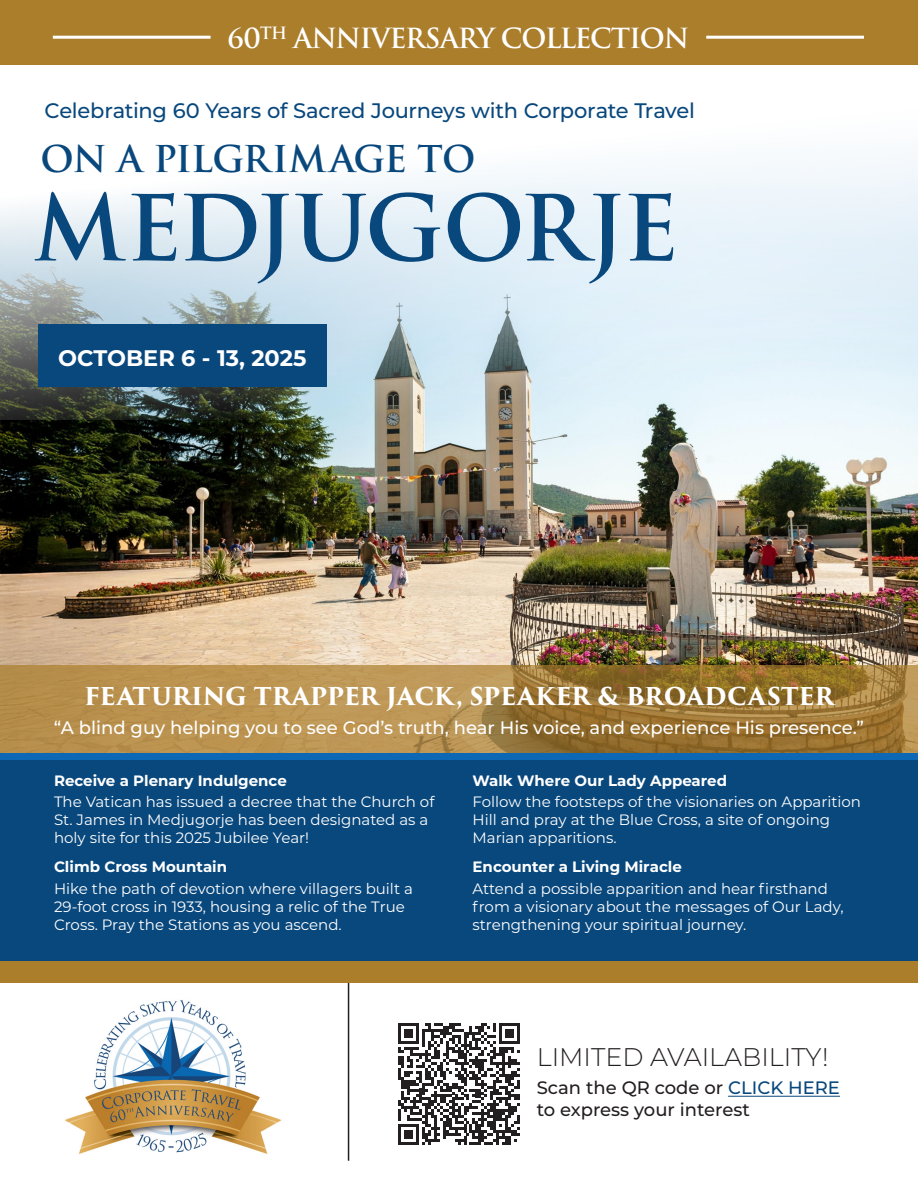
<style>
.page{position:relative;width:918px;height:1188px;background:#fff}
.page>*{position:absolute;margin:0;border:0;box-sizing:border-box;transform-origin:0 0}
.H2_-_Trajan{font:600 88.5px "Trajan Pro 3";letter-spacing:-.015em;color:#09487d}
.H2_-_Trajan-2{font:600 36px "Trajan Pro 3";letter-spacing:-.02em;color:#09487d}
.H2_-_Trajan-3{font:600 27px "Trajan Pro 3";letter-spacing:-.045em;color:#fff}
.H3_-_Montserrat{font:300 25.5px "Montserrat";color:#231f20}
.H3_-_Montserrat-2{font:700 24px "Trajan Pro 3";letter-spacing:-.005em;color:#fff}
.H2_-_Trajan-4{font:700 22.5px "Montserrat";color:#fff}
.H2_-_Trajan-5{font:500 21px "Montserrat";letter-spacing:-.015em;color:#09487d}
.H3_-_Montserrat-3{font:500 18px "Montserrat";color:#fff}
.H3_-_Montserrat-4{font:500 18px/21.6px "Montserrat";color:#231f20}
.Preview_body{font:15px/18px "Montserrat";color:#fff}
.Preview_header{font:15px/18px "Montserrat";color:#fff}
.Preview_header-2{font:700 15px "Montserrat";color:#fff}
.s1{color:#09487d}
</style>
<div class="page">
<img style="left:0;top:420px;width:918px;height:245px">
<hr style="left:348px;top:976px;width:1px;height:185px;background:#231f20">
<div style="left:0;top:890px;width:918px;height:93px;background:#ab7e2c"></div>
<svg style="left:0;top:665px;width:918px;height:88px;background:#aa8442"></svg>
<div style="left:0;top:758px;width:918px;height:202px;background:#09487d"></div>
<div style="left:0;top:753px;width:918px;height:6px;background:#0c68b4"></div>
<img style="left:65px;top:1000px;width:217px;height:154px">
<hr style="left:728px;top:1096px;width:112px;height:1px;background:#09487d">
<svg style="left:0;top:160px;width:918px;height:260px;fill:#e2f0f9"></svg>
<svg style="left:398px;top:1023px;width:122px;height:122px"></svg>
<div style="left:38px;top:324px;width:289px;height:63px;background:#09487d"></div>
<div style="left:0;top:0;width:918px;height:65px;background:#ab7e2c"></div>
<div style="left:53px;top:36px;width:158px;height:3px;border:2px solid #fff"></div>
<div style="left:706px;top:36px;width:158px;height:3px;border:2px solid #fff"></div>
<p class="H2_-_Trajan-3" style="left:227px;top:18px;width:464px">60<sup>TH</sup> ANNIVERSARY COLLECTION</p>
<p class="H2_-_Trajan-5" style="left:45px;top:96px;width:652px">Celebrating 60 Years of Sacred Journeys with Corporate Travel</p>
<p class="H2_-_Trajan-2" style="left:40px;top:133px;width:437px">ON A PILGRIMAGE TO</p>
<p class="H2_-_Trajan" style="left:33px;top:164px;width:647px">MEDJUGORJE</p>
<p class="H2_-_Trajan-4" style="left:58px;top:342px;width:250px">OCTOBER 6 - 13, 2025</p>
<p class="H3_-_Montserrat-2" style="left:84px;top:679px;width:751px">FEATURING TRAPPER JACK, SPEAKER &amp; BROADCASTER</p>
<p class="H3_-_Montserrat-3" style="left:54px;top:715px;width:812px">“A blind guy helping you to see God’s truth, hear His voice, and experience His presence.”</p>
<p class="Preview_header-2" style="left:54px;top:770px;width:234px">Receive a Plenary Indulgence</p>
<p class="Preview_body" style="left:54px;top:792px;width:382px">The Vatican has issued a decree that the Church of<br>St. James in Medjugorje has been designated as a holy site for this 2025 Jubilee Year!</p>
<p class="Preview_header-2" style="left:54px;top:856px;width:175px">Climb Cross Mountain</p>
<p class="Preview_header" style="left:54px;top:879px;width:360px">Hike the path of devotion where villagers built a<br>29-foot cross in 1933, housing a relic of the True<br>Cross. Pray the Stations as you ascend.</p>
<p class="Preview_header-2" style="left:472px;top:770px;width:256px">Walk Where Our Lady Appeared</p>
<p class="Preview_body" style="left:472px;top:792px;width:390px">Follow the footsteps of the visionaries on Apparition<br>Hill and pray at the Blue Cross, a site of ongoing<br>Marian apparitions.</p>
<p class="Preview_header-2" style="left:472px;top:856px;width:211px">Encounter a Living Miracle</p>
<p class="Preview_body" style="left:472px;top:879px;width:373px">Attend a possible apparition and hear firsthand from a visionary about the messages of Our Lady, strengthening your spiritual journey.</p>
<p class="H3_-_Montserrat" style="left:537px;top:1040px;width:293px">LIMITED AVAILABILITY!</p>
<p class="H3_-_Montserrat-4" style="left:537px;top:1077px;width:305px">Scan the QR code or <span class="s1">CLICK HERE </span>to express your interest</p>
</div>
